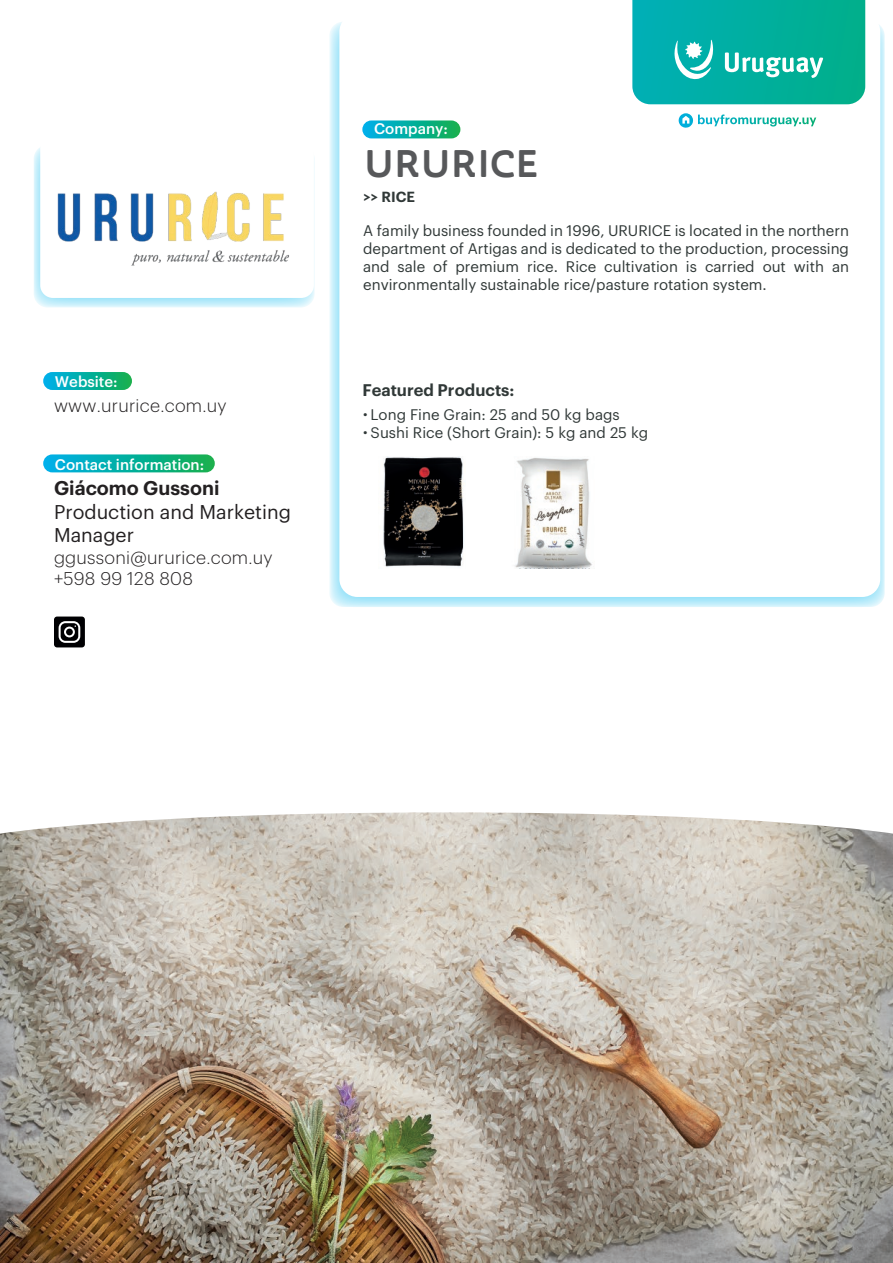
<style>
.page{position:relative;width:893px;height:1263px;background:#fff}
.page>*{position:absolute;margin:0;border:0;box-sizing:border-box;transform-origin:0 0}
.t1{font:700 37.5px "Urufont Num Caps";color:#57585a}
.t2{font:19.5px/23.4px "Graphik";color:#232021}
.t3{font:600 19.5px "Graphik";color:#232021}
.t4{font:300 18px/21.6px "Graphik";letter-spacing:.015em;color:#232021}
.t5{font:600 16.5px "Graphik";color:#303837}
.t6{font:15px/18px "Graphik";color:#303837}
.t7{font:500 15px "Graphik";color:#fff}
.t8{font:600 14.4px "Graphik";color:#303837}
</style>
<div class="page">
<img style="left:0;top:812px;width:893px;height:451px">
<svg style="left:34px;top:145px;width:281px;height:163px;background:#c7effb"></svg>
<div style="left:40px;top:136px;width:274px;height:162px;background:#fff;border-radius:13px"></div>
<svg style="left:329px;top:22px;width:556px;height:585px;background:#c4eefb"></svg>
<div style="left:339px;top:14px;width:541px;height:583px;background:#fff;border-radius:18px"></div>
<svg style="left:632px;top:0;width:233px;height:104px;background:#10b4a5"></svg>
<div style="left:362px;top:120px;width:98px;height:18px;background:linear-gradient(to right,#00afed,#11af50);border-radius:9px"></div>
<div style="left:43px;top:372px;width:89px;height:18px;background:linear-gradient(to right,#00afed,#10af4e);border-radius:9px"></div>
<div style="left:43px;top:454px;width:172px;height:18px;background:linear-gradient(to right,#00afec,#13b04f);border-radius:9px"></div>
<svg style="left:679px;top:113px;width:137px;height:15px"></svg>
<div style="left:54px;top:616px;width:31px;height:31px;background:#000002;border-radius:3px"></div>
<svg style="left:59px;top:621px;width:21px;height:22px"></svg>
<img style="left:57px;top:191px;width:232px;height:75px">
<img style="left:383px;top:457px;width:81px;height:110px">
<img style="left:515px;top:458px;width:77px;height:110px">
<p class="t7" style="left:55px;top:370px;width:64px">Website:</p>
<p class="t4" style="left:54px;top:394px;width:174px">www.ururice.com.uy</p>
<p class="t7" style="left:55px;top:453px;width:151px">Contact information:</p>
<h2 class="t3" style="left:54px;top:473px;width:167px">Giácomo Gussoni</h2>
<h2 class="t2" style="left:54px;top:498px;width:238px">Production and Marketing<br>Manager</h2>
<p class="t4" style="left:54px;top:545px;width:220px">ggussoni@ururice.com.uy +598 99 128 808</p>
<p class="t7" style="left:374px;top:117px;width:75px">Company:</p>
<h1 class="t1" style="left:364px;top:139px;width:175px">URURICE</h1>
<p class="t8" style="left:364px;top:186px;width:53px">&gt;&gt; RICE</p>
<p class="t6" style="left:363px;top:220px;width:487px;text-align:justify">A family business founded in 1996, URURICE is located in the northern department of Artigas and is dedicated to the production, processing and sale of premium rice. Rice cultivation is carried out with an environmentally sustainable rice/pasture rotation system.</p>
<p class="t5" style="left:362px;top:378px;width:154px">Featured Products:</p>
<p class="t6" style="left:363px;top:404px;width:287px"><sup>.</sup> Long Fine Grain: 25 and 50 kg bags<br><sup>.</sup> Sushi Rice (Short Grain): 5 kg and 25 kg</p>
</div>
